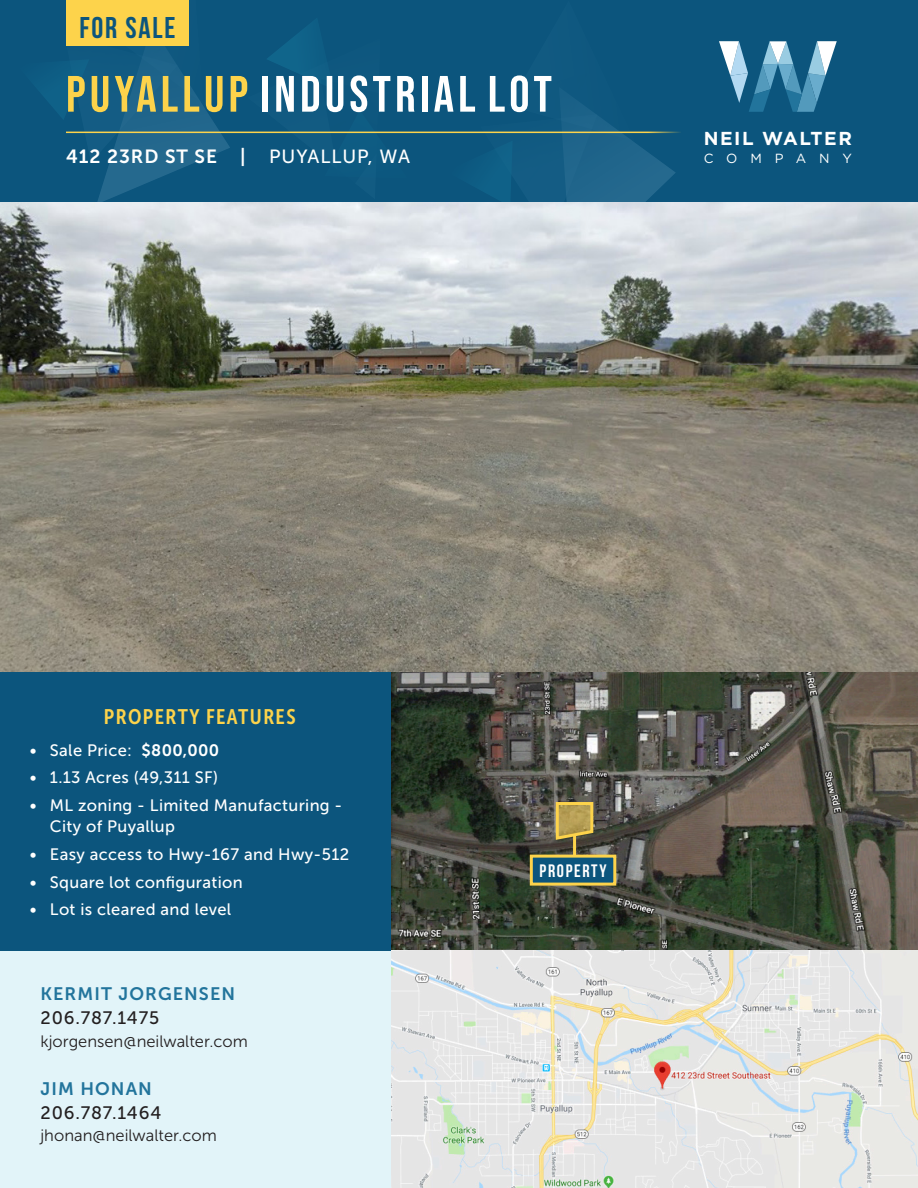
<style>
.page{position:relative;width:918px;height:1188px;background:#fff}
.page>*{position:absolute;margin:0;border:0;box-sizing:border-box;transform-origin:0 0}
.t1{font:51px "Bebas Neue";letter-spacing:.08em;color:#fff}
.t2{font:700 30px "Bebas Neue";letter-spacing:.06em;color:#0c557d}
.t3{font:21px "Museo Sans Cond 700";letter-spacing:.07em;color:#fdd34b}
.t4{font:19.05px "Museo Sans 700";letter-spacing:.05em;color:#fff}
.t5{font:700 18.75px "Gotham";letter-spacing:.08em;color:#fff}
.t6{font:18px "Museo Sans 500";letter-spacing:.05em;color:#231f20}
.t7{font:18px "Museo Sans 700";letter-spacing:.06em;color:#22749c}
.t8{font:700 18px "Bebas Neue";letter-spacing:.09em;color:#fff}
.t9{font:16.5px/21px "Museo Sans 500";letter-spacing:.02em;color:#fff}
.t10{font:16.5px "Museo Sans 300";color:#231f20}
.t11{font:13.2px "Gotham";letter-spacing:.98em;color:#fff}
.s1{color:#fdd34b}
.s2{font-family:"Museo Sans 500"}
.s3{font-family:"Museo Sans 700"}
</style>
<div class="page">
<div style="left:0;top:951px;width:392px;height:237px;background:#e2f4f9"></div>
<div style="left:0;top:0;width:918px;height:202px;background:#0c557d"></div>
<svg style="left:240px;top:24px;width:436px;height:178px"></svg>
<svg style="left:41px;top:46px;width:189px;height:156px"></svg>
<div style="left:66px;top:0;width:123px;height:46px;background:#fdd34b"></div>
<img style="left:0;top:202px;width:918px;height:470px">
<div style="left:0;top:672px;width:392px;height:279px;background:#0c557d"></div>
<hr style="left:66px;top:132px;width:615px;height:1px;background:#fdd34b">
<svg style="left:719px;top:41px;width:118px;height:71px"></svg>
<img style="left:392px;top:672px;width:526px;height:516px">
<svg style="left:554px;top:801px;width:41px;height:41px;background:#af994f"></svg>
<hr style="left:573px;top:835px;width:3px;height:20px;background:#fdd34b">
<div style="left:531px;top:856px;width:84px;height:28px;background:#0c557d"></div>
<div style="left:530px;top:855px;width:86px;height:31px;border:3px solid #fdd34b"></div>
<p class="t2" style="left:79px;top:11px;width:98px">FOR SALE</p>
<p class="t1" style="left:66px;top:65px;width:488px"><span class="s1">PUYALLUP</span> INDUSTRIAL LOT</p>
<p class="t4" style="left:66px;top:146px;width:346px">412 23RD ST SE | <span class="s2">PUYALLUP, WA</span></p>
<p class="t5" style="left:704px;top:126px;width:150px">NEIL WALTER</p>
<p class="t11" style="left:704px;top:150px;width:150px">COMPANY</p>
<p class="t3" style="left:104px;top:705px;width:193px">PROPERTY FEATURES</p>
<p class="t9" style="left:30px;top:739px;width:191px">• Sale Price: <span class="s3">$800,000</span></p>
<p class="t9" style="left:30px;top:767px;width:190px">• 1.13 Acres (49,311 SF)</p>
<p class="t9" style="left:50px;top:795px;width:294px;text-indent:-20px">• ML zoning - Limited Manufacturing -<br>City of Puyallup</p>
<p class="t9" style="left:30px;top:844px;width:321px">• Easy access to Hwy-167 and Hwy-512</p>
<p class="t9" style="left:30px;top:871px;width:215px">• Square lot configuration</p>
<p class="t9" style="left:30px;top:899px;width:203px">• Lot is cleared and level</p>
<p class="t7" style="left:40px;top:984px;width:196px">KERMIT JORGENSEN</p>
<p class="t6" style="left:40px;top:1008px;width:120px">206.787.1475</p>
<p class="t10" style="left:40px;top:1032px;width:209px">kjorgensen@neilwalter.com</p>
<p class="t7" style="left:40px;top:1079px;width:113px">JIM HONAN</p>
<p class="t6" style="left:40px;top:1103px;width:122px">206.787.1464</p>
<p class="t10" style="left:40px;top:1127px;width:178px">jhonan@neilwalter.com</p>
<p class="t8" style="left:540px;top:861px;width:68px">PROPERTY</p>
</div>
